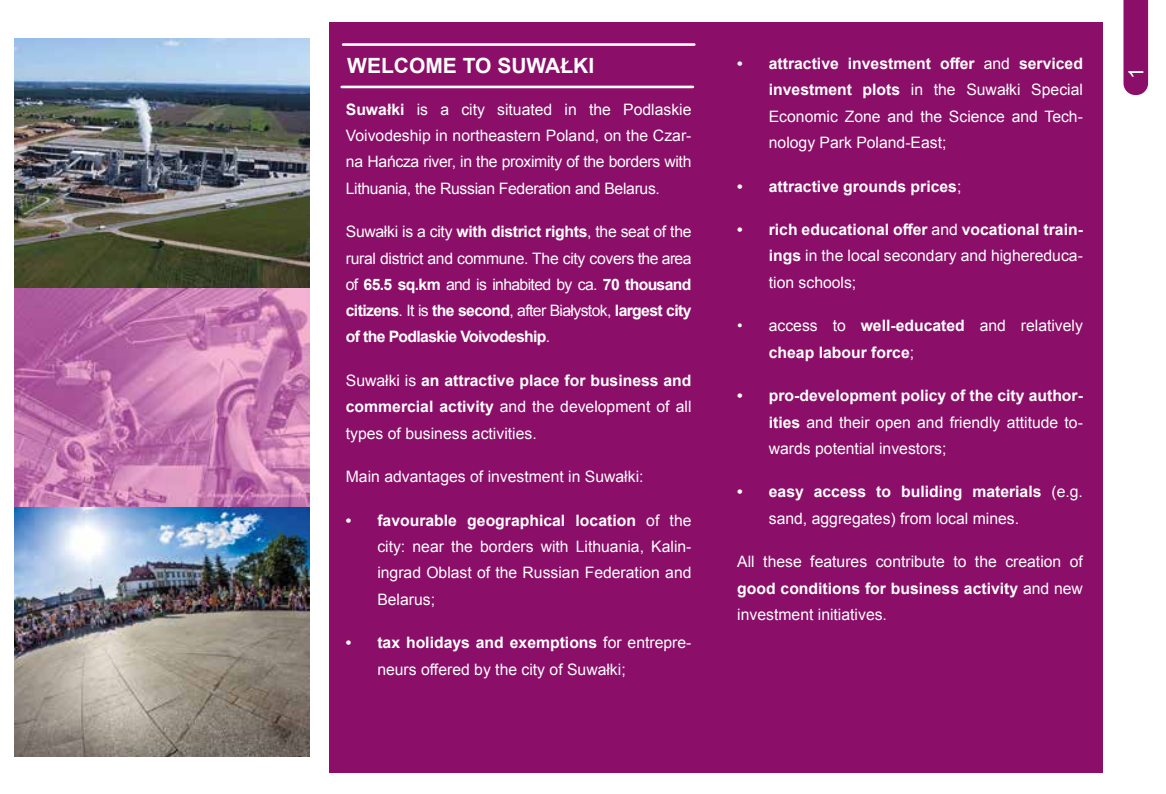
<style>
.page{position:relative;width:1166px;height:794px;background:#fff}
.page>*{position:absolute;margin:0;border:0;box-sizing:border-box;transform-origin:0 0}
.t1{font:700 21px "Arial";color:#fff}
.t2{font:15.75px/26.2px "Arial";color:#fff;text-align:justify}
.t3{font:700 15.75px/26.2px "Arial";color:#fff}
.s1{font-weight:700}
.s2{font-weight:400}
</style>
<div class="page">
<svg style="left:14px;top:276px;width:1px;height:212px"></svg>
<div style="left:330px;top:22px;width:773px;height:750px;background:#8b0e68"></div>
<img style="left:15px;top:39px;width:295px;height:717px">
<svg style="left:1123px;top:0;width:25px;height:95px"></svg>
<hr style="left:343px;top:43px;width:351px;height:3px;background:#fff">
<hr style="left:342px;top:86px;width:351px;height:2px;background:#fff">
<h1 class="t1" style="left:347px;top:51px;width:248px">WELCOME TO SUWAŁKI</h1>
<p class="t2" style="left:346px;top:96px;width:347px"><span class="s1">Suwałki</span> is a city situated in the Podlaskie Voivodeship in northeastern Poland, on the Czar&shy;na Hańcza river, in the proximity of the borders with Lithuania, the Russian Federation and Belarus.</p>
<p class="t2" style="left:346px;top:219px;width:347px">Suwałki is a city <span class="s1">with district rights</span>, the seat of the rural district and commune. The city covers the area of <span class="s1">65.5 sq.km</span> and is inhabited by ca. <span class="s1">70 thousand citizens</span>. It is <span class="s1">the second</span>, after Białystok, <span class="s1">largest city of the Podlaskie Voivodeship</span>.</p>
<p class="t2" style="left:346px;top:367px;width:347px">Suwałki is <span class="s1">an attractive place for business and commercial activity</span> and the development of all types of business activities.</p>
<p class="t2" style="left:346px;top:463px;width:299px">Main advantages of investment in Suwałki:</p>
<p class="t2" style="left:377px;top:507px;width:316px;text-indent:-32px"><span class="s1">• favourable geographical location</span> of the city: near the borders with Lithuania, Kalin&shy;ingrad Oblast of the Russian Federation and Belarus;</p>
<p class="t2" style="left:377px;top:629px;width:316px;text-indent:-32px"><span class="s1">• tax holidays and exemptions</span> for entrepre&shy;neurs offered by the city of Suwałki;</p>
<p class="t2" style="left:769px;top:50px;width:316px;text-indent:-32px"><span class="s1">• attractive investment offer</span> and <span class="s1">serviced investment plots</span> in the Suwałki Special Economic Zone and the Science and Tech&shy;nology Park Poland-East;</p>
<p class="t3" style="left:737px;top:173px;width:226px">• attractive grounds prices<span class="s2">;</span></p>
<p class="t2" style="left:769px;top:216px;width:316px;text-indent:-32px"><span class="s1">• rich educational offer</span> and <span class="s1">vocational train&shy;ings</span> in the local secondary and highereduca&shy;tion schools;</p>
<p class="t3" style="left:769px;top:313px;width:316px;text-indent:-32px"><span class="s2">• access to</span> well-educated <span class="s2">and relatively </span>cheap labour force<span class="s2">;</span></p>
<p class="t2" style="left:769px;top:382px;width:316px;text-indent:-32px"><span class="s1">• pro-development policy of the city author&shy;ities</span> and their open and friendly attitude to&shy;wards potential investors;</p>
<p class="t2" style="left:769px;top:478px;width:316px;text-indent:-32px"><span class="s1">• easy access to buliding materials</span> (e.g. sand, aggregates) from local mines.</p>
<p class="t2" style="left:737px;top:548px;width:347px">All these features contribute to the creation of <span class="s1">good conditions for business activity</span> and new investment initiatives.</p>
</div>
